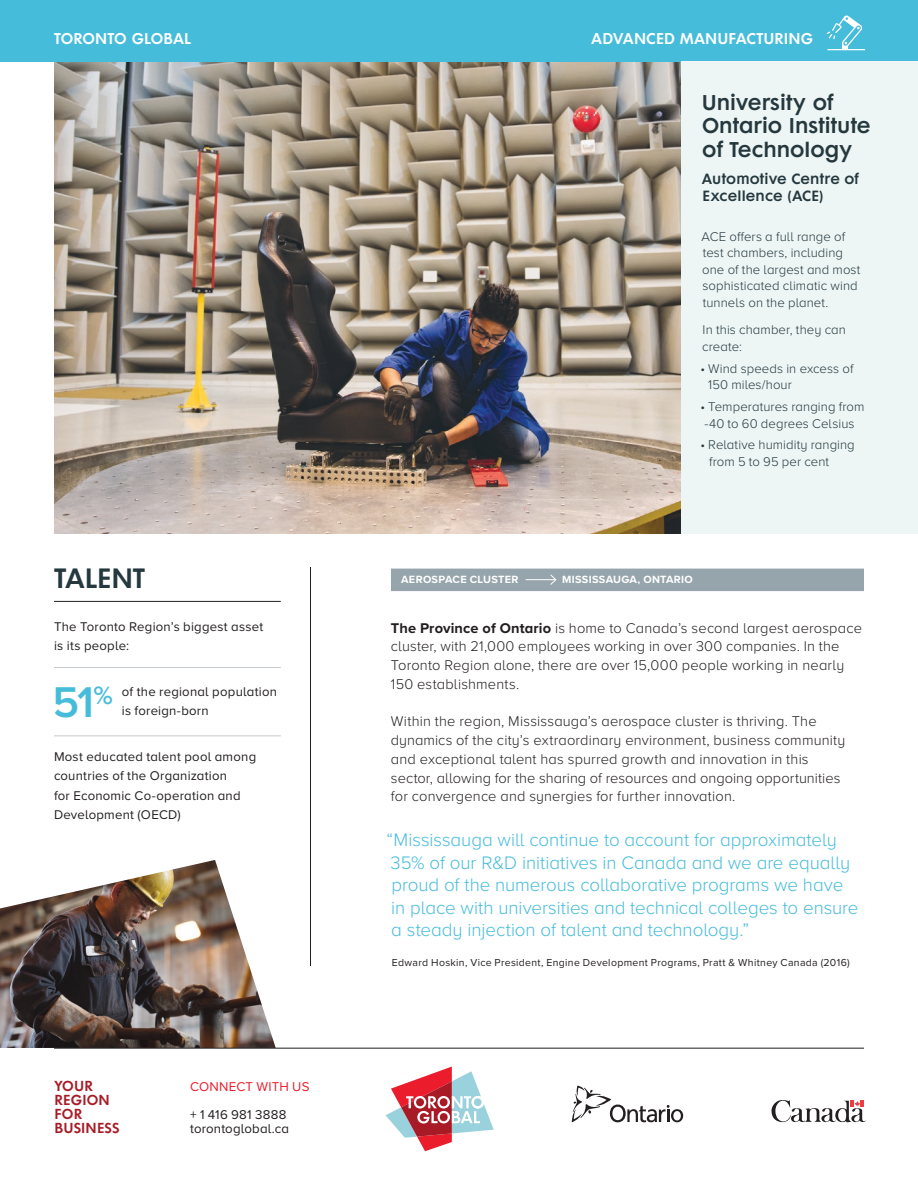
<style>
.page{position:relative;width:918px;height:1188px;background:#fff}
.page>*{position:absolute;margin:0;border:0;box-sizing:border-box;transform-origin:0 0}
.t1{font:600 44.7px "Proxima Nova A";color:#46bcdb}
.t2{font:600 25.5px "Futura Maxi Std";letter-spacing:-.005em;color:#24383e}
.t3{font:600 19.5px/23.7px "Futura Maxi Std";color:#24383e}
.t4{font:300 18.75px/22.5px "Proxima Nova A";letter-spacing:-.005em;color:#46bcdb}
.t5{font:300 14.7px/18.8px "Proxima Nova A";letter-spacing:.01em;color:#231f20}
.t6{font:600 14.25px "Futura Maxi Std";letter-spacing:.005em;color:#fff}
.t7{font:600 13.5px/16.5px "Futura Maxi Std";letter-spacing:.01em;color:#24383e}
.t8{font:300 13.2px/16.5px "Proxima Nova A";letter-spacing:.005em;color:#24383e}
.t9{font:13.2px/19px "Proxima Nova A";letter-spacing:.02em;color:#231f20}
.t10{font:600 13.2px/13.8px "Futura Maxi Std";letter-spacing:.01em;color:#a71a26}
.t11{font:13.2px "Proxima Nova A";letter-spacing:.015em;color:#eb1c2c}
.t12{font:700 10.8px "Proxima Nova A";letter-spacing:.03em;color:#fff}
.t13{font:10.5px "Proxima Nova";letter-spacing:.03em;color:#231f20}
.s1{font-weight:700}
</style>
<div class="page">
<img style="left:54px;top:61px;width:627px;height:473px">
<div style="left:0;top:0;width:918px;height:61px;background:#46bcdb"></div>
<div style="left:391px;top:569px;width:473px;height:22px;background:#96a4ab"></div>
<hr style="left:526px;top:579px;width:30px;height:1px;background:#fff">
<svg style="left:550px;top:574px;width:7px;height:11px"></svg>
<div style="left:681px;top:61px;width:237px;height:473px;background:#edf5f5"></div>
<svg style="left:827px;top:15px;width:38px;height:35px"></svg>
<img style="left:0;top:860px;width:276px;height:188px">
<svg style="left:572px;top:1086px;width:111px;height:36px"></svg>
<svg style="left:386px;top:1067px;width:108px;height:84px"></svg>
<hr style="left:54px;top:1048px;width:810px;height:1px;background:#231f20">
<svg style="left:772px;top:1100px;width:94px;height:23px"></svg>
<hr style="left:310px;top:567px;width:1px;height:399px;background:#231f20">
<hr style="left:54px;top:601px;width:227px;height:1px;background:#231f20">
<hr style="left:54px;top:735px;width:227px;height:1px;background:#c5cbcf">
<hr style="left:54px;top:667px;width:227px;height:1px;background:#c5cbcf">
<p class="t6" style="left:54px;top:29px;width:139px">TORONTO GLOBAL</p>
<p class="t6" style="left:591px;top:29px;width:223px">ADVANCED MANUFACTURING</p>
<h3 class="t3" style="left:702px;top:90px;width:170px">University of<br>Ontario Institute of Technology</h3>
<p class="t7" style="left:702px;top:171px;width:158px">Automotive Centre of<br>Excellence (ACE)</p>
<h2 class="t2" style="left:54px;top:562px;width:93px">TALENT</h2>
<p class="t9" style="left:54px;top:616px;width:211px">The Toronto Region’s biggest asset is its people:</p>
<p class="t9" style="left:122px;top:682px;width:157px">of the regional population is foreign-born</p>
<p class="t9" style="left:54px;top:747px;width:204px">Most educated talent pool among countries of the Organization<br>for Economic Co-operation and<br>Development (OECD)</p>
<h1 class="t1" style="left:52px;top:669px;width:62px">51<sup>%</sup></h1>
<p class="t10" style="left:54px;top:1079px;width:67px">YOUR<br>REGION<br>FOR<br>BUSINESS</p>
<p class="t11" style="left:190px;top:1077px;width:121px">CONNECT WITH US</p>
<p class="t9" style="left:190px;top:1107px;width:100px;line-height:13.8px">+ 1 416 981 3888 torontoglobal.ca</p>
<p class="t8" style="left:702px;top:228px;width:160px">ACE offers a full range of test chambers, including one of the largest and most sophisticated climatic wind tunnels on the planet.</p>
<p class="t8" style="left:702px;top:321px;width:145px">In this chamber, they can create:</p>
<p class="t8" style="left:708px;top:359px;width:147px;text-indent:-8px">• Wind speeds in excess of<br>150 miles/hour</p>
<p class="t8" style="left:700px;top:398px;width:166px;text-align:center">• Temperatures ranging from -40 to 60 degrees Celsius</p>
<p class="t8" style="left:709px;top:436px;width:147px;text-indent:-9px">• Relative humidity ranging from 5 to 95 per cent</p>
<p class="t12" style="left:401px;top:572px;width:119px">AEROSPACE CLUSTER</p>
<p class="t12" style="left:562px;top:572px;width:132px">MISSISSAUGA, ONTARIO</p>
<p class="t5" style="left:391px;top:618px;width:473px"><span class="s1">The Province of Ontario</span> is home to Canada’s second largest aerospace cluster, with 21,000 employees working in over 300 companies. In the Toronto Region alone, there are over 15,000 people working in nearly 150 establishments.</p>
<p class="t5" style="left:391px;top:711px;width:456px">Within the region, Mississauga’s aerospace cluster is thriving. The dynamics of the city’s extraordinary environment, business community and exceptional talent has spurred growth and innovation in this sector, allowing for the sharing of resources and ongoing opportunities for convergence and synergies for further innovation.</p>
<p class="t4" style="left:387px;top:828px;width:474px">“Mississauga will continue to account for approximately 35% of our R&amp;D initiatives in Canada and we are equally proud of the numerous collaborative programs we have<br>in place with universities and technical colleges to ensure a steady injection of talent and technology.”</p>
<p class="t13" style="left:392px;top:955px;width:459px">Edward Hoskin, Vice President, Engine Development Programs, Pratt &amp; Whitney Canada (2016)</p>
</div>
